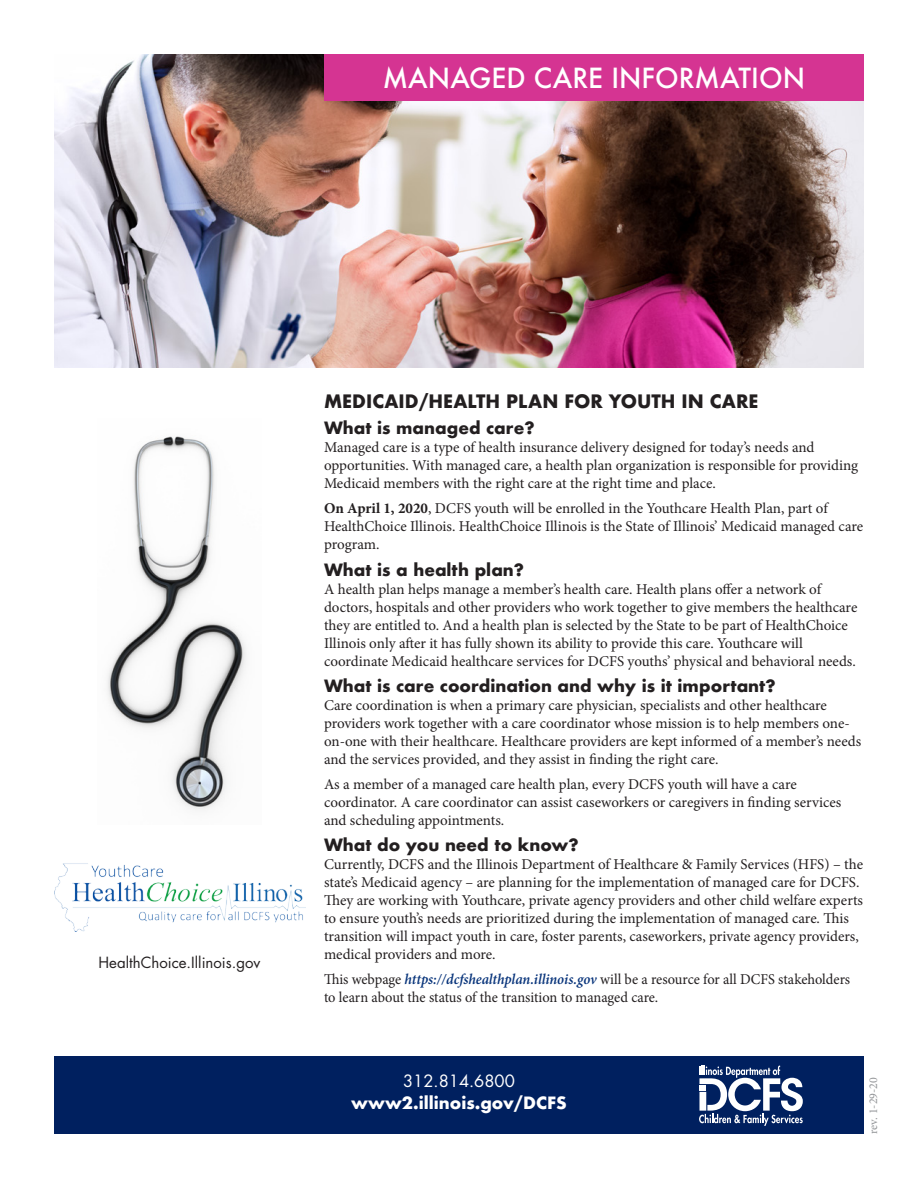
<style>
.page{position:relative;width:918px;height:1188px;background:#fff}
.page>*{position:absolute;margin:0;border:0;box-sizing:border-box;transform-origin:0 0}
.t1{font:500 27px "Futura";color:#fff}
.t2{font:700 18px "Futura";color:#231f20}
.t3{font:700 16.5px "Futura";color:#231f20}
.t4{font:700 16.5px "Futura";color:#fff}
.t5{font:16.5px "Futura";color:#fff}
.t6{font:15px/18px "Minion Pro";letter-spacing:-.005em;color:#231f20}
.t7{font:15px/18px "Minion Pro";letter-spacing:-.005em;color:#231f20;scale:.96 1}
.t8{font:15px "Futura";color:#231f20}
.t9{font:12px "Minion Pro";color:#939598}
.s1{font-weight:700}
.s2{font-weight:600;font-style:italic;color:#08347b}
</style>
<div class="page">
<img style="left:54px;top:54px;width:810px;height:313px">
<div style="left:324px;top:54px;width:540px;height:46px;background:#d53492"></div>
<div style="left:54px;top:1057px;width:810px;height:77px;background:#00205f"></div>
<svg style="left:699px;top:1066px;width:104px;height:60px"></svg>
<img style="left:107px;top:436px;width:139px;height:374px">
<img style="left:54px;top:863px;width:251px;height:69px">
<p class="t1" style="left:383px;top:60px;width:424px">MANAGED CARE INFORMATION</p>
<p class="t8" style="left:99px;top:952px;width:163px">HealthChoice.Illinois.gov</p>
<p class="t2" style="left:324px;top:388px;width:436px">MEDICAID/HEALTH PLAN FOR YOUTH IN CARE</p>
<p class="t3" style="left:324px;top:416px;width:212px">What is managed care?</p>
<p class="t6" style="left:324px;top:439px;width:536px">Managed care is a type of health insurance delivery designed for today’s needs and opportunities. With managed care, a health plan organization is responsible for providing<br>Medicaid members with the right care at the right time and place.</p>
<p class="t6" style="left:324px;top:499px;width:541px"><span class="s1">On April 1, 2020</span>, DCFS youth will be enrolled in the Youthcare Health Plan, part of<br>HealthChoice Illinois. HealthChoice Illinois is the State of Illinois’ Medicaid managed care program.</p>
<p class="t3" style="left:324px;top:557px;width:202px">What is a health plan?</p>
<p class="t6" style="left:324px;top:580px;width:535px">A health plan helps manage a member’s health care. Health plans offer a network of doctors, hospitals and other providers who work together to give members the healthcare they are entitled to. And a health plan is selected by the State to be part of HealthChoice Illinois only after it has fully shown its ability to provide this care. Youthcare will coordinate Medicaid healthcare services for DCFS youths’ physical and behavioral needs.</p>
<p class="t3" style="left:324px;top:674px;width:453px">What is care coordination and why is it important?</p>
<p class="t6" style="left:324px;top:696px;width:539px">Care coordination is when a primary care physician, specialists and other healthcare providers work together with a care coordinator whose mission is to help members one&shy;on-one with their healthcare. Healthcare providers are kept informed of a member’s needs and the services provided, and they assist in finding the right care.</p>
<p class="t6" style="left:324px;top:775px;width:519px">As a member of a managed care health plan, every DCFS youth will have a care coordinator. A care coordinator can assist caseworkers or caregivers in finding services and scheduling appointments.</p>
<p class="t3" style="left:324px;top:833px;width:256px">What do you need to know?</p>
<p class="t6" style="left:324px;top:856px;width:541px">Currently, DCFS and the Illinois Department of Healthcare &amp; Family Services (HFS) – the state’s Medicaid agency – are planning for the implementation of managed care for DCFS.<br>They are working with Youthcare, private agency providers and other child welfare experts to ensure youth’s needs are prioritized during the implementation of managed care. This transition will impact youth in care, foster parents, caseworkers, private agency providers, medical providers and more.</p>
<p class="t7" style="left:324px;top:971px;width:550px">This webpage <span class="s2">https://dcfshealthplan.illinois.gov</span> will be a resource for all DCFS stakeholders to learn about the status of the transition to managed care.</p>
<p class="t5" style="left:403px;top:1069px;width:113px">312.814.6800</p>
<p class="t4" style="left:351px;top:1091px;width:217px">www2.illinois.gov/DCFS</p>
<p class="t9" style="left:865px;top:1134px;width:58px;rotate:-90deg">rev. 1-29-20</p>
</div>
